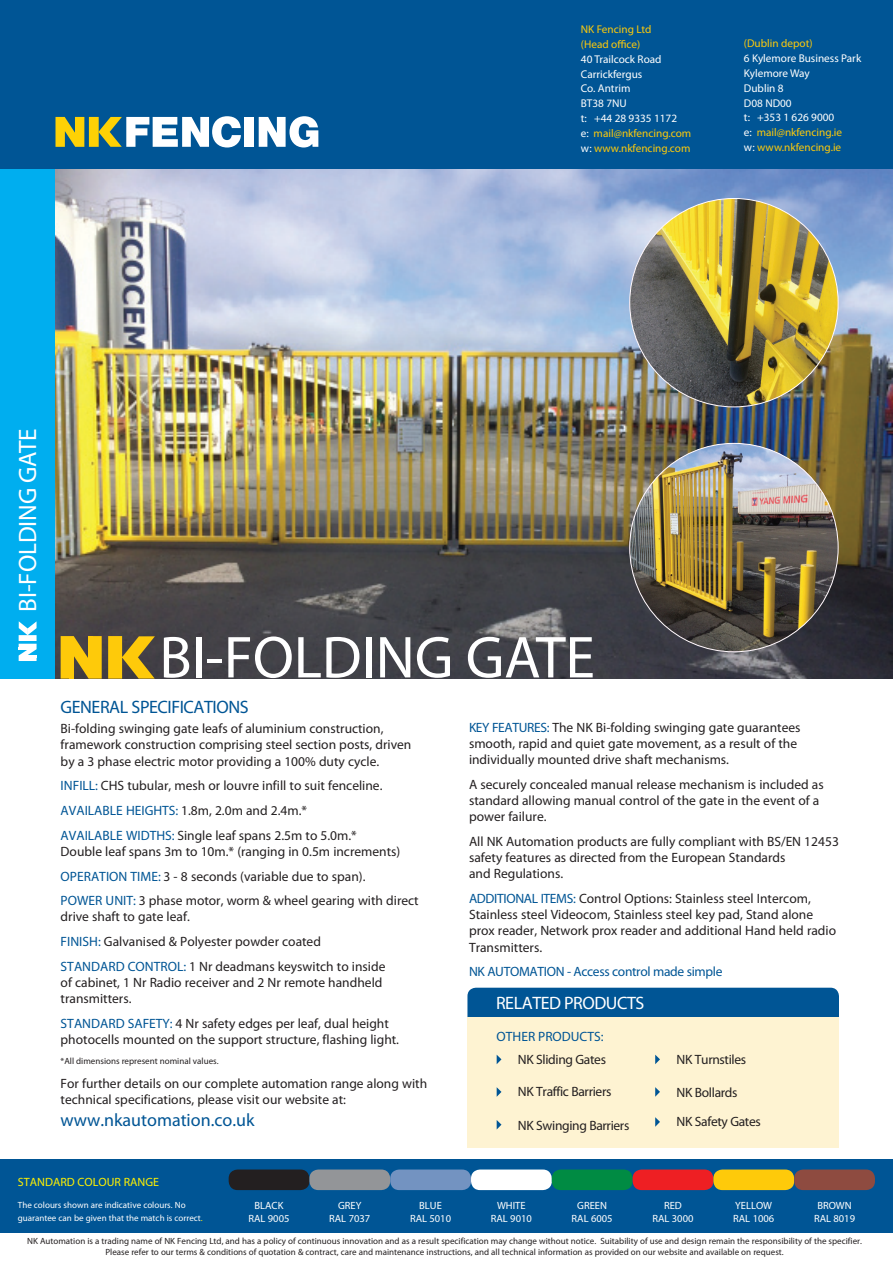
<style>
.page{position:relative;width:893px;height:1263px;background:#fff}
.page>*{position:absolute;margin:0;border:0;box-sizing:border-box;transform-origin:0 0}
.t1{font:59.7px "Myriad Pro";color:#fff}
.t2{font:900 59.4px "Helvetica Neue";color:#fff}
.t3{font:25.2px "Myriad Pro";letter-spacing:-.005em;color:#fff}
.t4{font:18px "Myriad Pro";color:#005595}
.t5{font:18px "Myriad Pro";letter-spacing:-.025em;color:#005595}
.t6{font:18px "Myriad Pro";letter-spacing:-.025em;color:#fff}
.t7{font:13.5px/16.2px "Myriad Pro";color:#231f20}
.t8{font:13.5px/29px "Myriad Pro";letter-spacing:-.025em;color:#231f20}
.t9{font:13.5px "Myriad Pro";letter-spacing:-.025em;color:#005595}
.t10{font:13.5px "Myriad Pro";color:#005595}
.t11{font:12px "Myriad Pro";color:#fff101}
.t12{font:11.25px/14.9px "Myriad Pro";color:#fff}
.t13{font:11.25px/14.9px "Myriad Pro";color:#feca0a}
.t14{font:10.5px/12.6px "Myriad Pro";color:#fff;text-align:center}
.t15{font:9px/10.8px "Myriad Pro";color:#231f20;text-align:center}
.t16{font:9px/13.5px "Myriad Pro";color:#fff}
.s1{color:#feca0a}
.s2{color:#005595}
.s3{color:#fff101}
</style>
<div class="page">
<img style="left:54px;top:168px;width:839px;height:511px">
<svg style="left:108px;top:636px;width:47px;height:43px;background:#b8961f"></svg>
<svg style="left:61px;top:636px;width:41px;height:43px"></svg>
<div style="left:69px;top:650px;width:5px;height:29px;background:#feca0a"></div>
<div style="left:88px;top:636px;width:5px;height:29px;background:#feca0a"></div>
<div style="left:0;top:163px;width:54px;height:516px;background:#00aeef"></div>
<img style="left:630px;top:198px;width:208px;height:209px;border-radius:104px">
<img style="left:630px;top:443px;width:208px;height:209px;border-radius:104px">
<svg style="left:19px;top:621px;width:18px;height:40px"></svg>
<div style="left:467px;top:988px;width:372px;height:63px;background:#005595;border-radius:9px"></div>
<div style="left:467px;top:1017px;width:372px;height:130px;background:#fef3d2"></div>
<svg style="left:497px;top:1055px;width:4px;height:9px"></svg>
<svg style="left:655px;top:1055px;width:5px;height:9px"></svg>
<svg style="left:497px;top:1087px;width:4px;height:10px"></svg>
<svg style="left:497px;top:1120px;width:4px;height:9px"></svg>
<svg style="left:655px;top:1087px;width:5px;height:10px"></svg>
<svg style="left:655px;top:1117px;width:5px;height:10px"></svg>
<div style="left:0;top:1159px;width:893px;height:73px;background:#005595"></div>
<div style="left:229px;top:1169px;width:80px;height:21px;background:#231f20;border-radius:9px"></div>
<div style="left:309px;top:1169px;width:81px;height:21px;background:#939598;border-radius:9px"></div>
<div style="left:390px;top:1169px;width:81px;height:21px;background:#7393c1;border-radius:9px"></div>
<div style="left:471px;top:1169px;width:81px;height:21px;background:#fff;border-radius:9px"></div>
<div style="left:552px;top:1169px;width:81px;height:21px;background:#008b43;border-radius:9px"></div>
<div style="left:633px;top:1169px;width:80px;height:21px;background:#ee1f23;border-radius:9px"></div>
<div style="left:713px;top:1169px;width:81px;height:21px;background:#feca0a;border-radius:9px"></div>
<div style="left:794px;top:1169px;width:81px;height:21px;background:#8e4b40;border-radius:9px"></div>
<div style="left:0;top:0;width:893px;height:168px;background:#005595"></div>
<svg style="left:55px;top:116px;width:186px;height:31px"></svg>
<div style="left:245px;top:117px;width:9px;height:30px;background:#fff"></div>
<svg style="left:259px;top:116px;width:59px;height:31px"></svg>
<p class="t13" style="left:581px;top:22px;width:72px">NK Fencing Ltd (Head office)</p>
<p class="t12" style="left:581px;top:51px;width:112px">40 Trailcock Road<br>Carrickfergus<br>Co. Antrim<br>BT38 7NU<br>t: +44 28 9335 1172<br>e: <span class="s1">mail@nkfencing.com </span>w: <span class="s1">www.nkfencing.com</span></p>
<p class="t13" style="left:744px;top:36px;width:70px">(Dublin depot)</p>
<p class="t12" style="left:744px;top:51px;width:119px">6 Kylemore Business Park<br>Kylemore Way<br>Dublin 8<br>D08 ND00<br>t: +353 1 626 9000<br>e: <span class="s1">mail@nkfencing.ie<br></span>w: <span class="s1">www.nkfencing.ie</span></p>
<h3 class="t3" style="left:12px;top:612px;width:185px;rotate:-90deg">BI-FOLDING GATE</h3>
<h2 class="t2" style="left:158px;top:622px;width:289px">ROL TOP</h2>
<h1 class="t1" style="left:159px;top:620px;width:437px">BI-FOLDING GATE</h1>
<h3 class="t5" style="left:61px;top:695px;width:190px">GENERAL SPECIFICATIONS</h3>
<p class="t7" style="left:61px;top:720px;width:352px">Bi-folding swinging gate leafs of aluminium construction, framework construction comprising steel section posts, driven by a 3 phase electric motor providing a 100% duty cycle.</p>
<p class="t7" style="left:61px;top:773px;width:323px;line-height:24.8px"><span class="s2">INFILL:</span> CHS tubular, mesh or louvre infill to suit fenceline.<br><span class="s2">AVAILABLE HEIGHTS:</span> 1.8m, 2.0m and 2.4m.*<br><span class="s2">AVAILABLE WIDTHS:</span> Single leaf spans 2.5m to 5.0m.*</p>
<p class="t7" style="left:61px;top:839px;width:360px;line-height:24.8px">Double leaf spans 3m to 10m.* (ranging in 0.5m increments)<br><span class="s2">OPERATION TIME:</span> 3 - 8 seconds (variable due to span).<br><span class="s2">POWER UNIT:</span> 3 phase motor, worm &amp; wheel gearing with direct</p>
<p class="t7" style="left:61px;top:904px;width:326px;line-height:24.8px">drive shaft to gate leaf.<br><span class="s2">FINISH:</span> Galvanised &amp; Polyester powder coated<br><span class="s2">STANDARD CONTROL:</span> 1 Nr deadmans keyswitch to inside</p>
<p class="t7" style="left:61px;top:974px;width:323px">of cabinet, 1 Nr Radio receiver and 2 Nr remote handheld transmitters.</p>
<p class="t7" style="left:61px;top:1015px;width:340px"><span class="s2">STANDARD SAFETY:</span> 4 Nr safety edges per leaf, dual height photocells mounted on the support structure, flashing light.</p>
<p class="t15" style="left:61px;top:1055px;width:160px">*All dimensions represent nominal values.</p>
<p class="t7" style="left:61px;top:1075px;width:368px">For further details on our complete automation range along with technical specifications, please visit our website at:</p>
<h3 class="t4" style="left:61px;top:1109px;width:195px">www.nkautomation.co.uk</h3>
<p class="t7" style="left:469px;top:719px;width:333px"><span class="s2">KEY FEATURES:</span> The NK Bi-folding swinging gate guarantees smooth, rapid and quiet gate movement, as a result of the individually mounted drive shaft mechanisms.</p>
<p class="t7" style="left:469px;top:776px;width:356px">A securely concealed manual release mechanism is included as standard allowing manual control of the gate in the event of a power failure.</p>
<p class="t7" style="left:469px;top:833px;width:371px">All NK Automation products are fully compliant with BS/EN 12453 safety features as directed from the European Standards<br>and Regulations.</p>
<p class="t7" style="left:469px;top:890px;width:369px"><span class="s2">ADDITIONAL ITEMS:</span> Control Options: Stainless steel Intercom, Stainless steel Videocom, Stainless steel key pad, Stand alone prox reader, Network prox reader and additional Hand held radio Transmitters.</p>
<p class="t9" style="left:469px;top:963px;width:255px">NK AUTOMATION - Access control made simple</p>
<h3 class="t6" style="left:496px;top:992px;width:150px">RELATED PRODUCTS</h3>
<p class="t10" style="left:497px;top:1028px;width:108px">OTHER PRODUCTS:</p>
<p class="t8" style="left:518px;top:1044px;width:90px">NK Sliding Gates</p>
<p class="t8" style="left:518px;top:1077px;width:95px">NK Traffic Barriers</p>
<p class="t8" style="left:518px;top:1110px;width:113px">NK Swinging Barriers</p>
<p class="t8" style="left:677px;top:1044px;width:71px">NK Turnstiles</p>
<p class="t8" style="left:677px;top:1078px;width:86px">NK Bollards<br>NK Safety Gates</p>
<p class="t11" style="left:18px;top:1174px;width:143px">STANDARD COLOUR RANGE</p>
<p class="t16" style="left:18px;top:1198px;width:186px">The colours shown are indicative colours. No guarantee can be given that the match is correct<span class="s3">.</span></p>
<p class="t14" style="left:248px;top:1199px;width:43px">BLACK<br>RAL 9005</p>
<p class="t14" style="left:329px;top:1199px;width:43px">GREY<br>RAL 7037</p>
<p class="t14" style="left:410px;top:1199px;width:43px">BLUE<br>RAL 5010</p>
<p class="t14" style="left:491px;top:1199px;width:43px">WHITE<br>RAL 9010</p>
<p class="t14" style="left:572px;top:1199px;width:43px">GREEN<br>RAL 6005</p>
<p class="t14" style="left:652px;top:1199px;width:43px">RED<br>RAL 3000</p>
<p class="t14" style="left:733px;top:1199px;width:43px;text-align:left">YELLOW<br>RAL 1006</p>
<p class="t14" style="left:814px;top:1199px;width:43px">BROWN<br>RAL 8019</p>
<p class="t15" style="left:27px;top:1236px;width:836px">NK Automation is a trading name of NK Fencing Ltd, and has a policy of continuous innovation and as a result specification may change without notice. Suitability of use and design remain the responsibility of the specifier.<br>Please refer to our terms &amp; conditions of quotation &amp; contract, care and maintenance instructions, and all technical information as provided on our website and available on request.</p>
</div>
